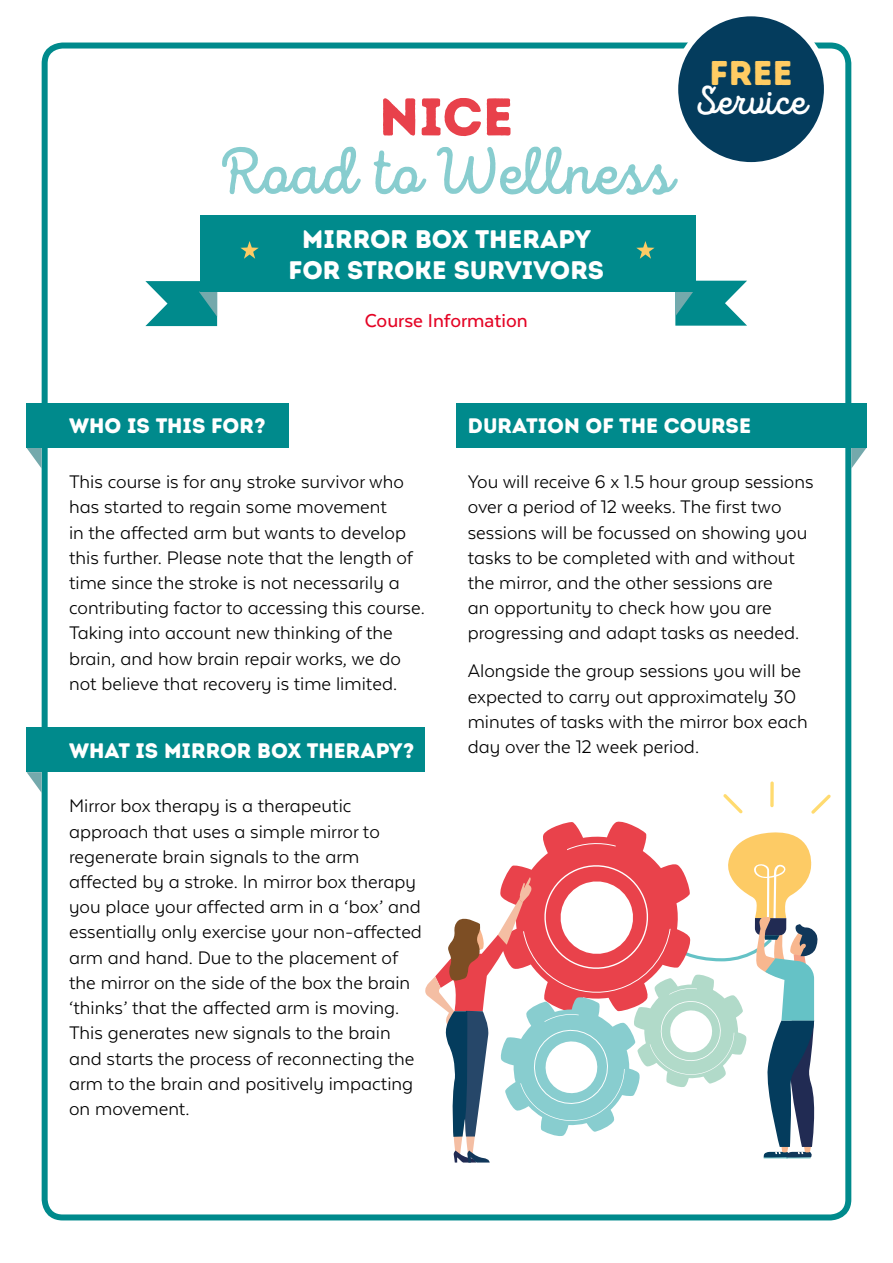
<style>
.page{position:relative;width:893px;height:1263px;background:#fff}
.page>*{position:absolute;margin:0;border:0;box-sizing:border-box;transform-origin:0 0}
.t1{font:66.15px "Intro Script B Base";color:#88cdcf}
.t2{font:52.95px "Intro Rust Base";color:#e8414b}
.t3{font:40.05px "Intro Script B Base";color:#fff}
.t4{font:34.35px "Intro Rust Base";color:#ffcc63}
.t5{font:25.5px/30.5px "Intro Rust Base";color:#fff;text-align:center}
.t6{font:500 21.45px "Texta";color:#e40425}
.t7{font:21px/25.2px "Texta Alt";color:#000}
.t8{font:21px "Intro Rust Base";color:#fff}
</style>
<div class="page">
<div style="left:42px;top:43px;width:809px;height:1177px;border:6px solid #008a8c;border-radius:18px"></div>
<svg style="left:27px;top:448px;width:15px;height:21px"></svg>
<svg style="left:27px;top:772px;width:15px;height:21px"></svg>
<div style="left:675px;top:13px;width:152px;height:152px;background:#043c5d;border-radius:50%"></div>
<div style="left:672px;top:11px;width:158px;height:157px;border:6px solid #fff;border-radius:50%"></div>
<div style="left:27px;top:403px;width:262px;height:45px;background:#008a8c"></div>
<div style="left:27px;top:727px;width:398px;height:45px;background:#008a8c"></div>
<svg style="left:145px;top:281px;width:72px;height:45px"></svg>
<svg style="left:675px;top:281px;width:72px;height:45px"></svg>
<div style="left:200px;top:215px;width:495px;height:77px;background:#008a8c"></div>
<svg style="left:240px;top:241px;width:19px;height:18px"></svg>
<svg style="left:636px;top:241px;width:18px;height:18px"></svg>
<svg style="left:851px;top:448px;width:15px;height:21px"></svg>
<div style="left:456px;top:403px;width:410px;height:45px;background:#008a8c"></div>
<svg style="left:811px;top:794px;width:20px;height:20px"></svg>
<svg style="left:723px;top:794px;width:20px;height:19px"></svg>
<svg style="left:770px;top:781px;width:4px;height:26px"></svg>
<svg style="left:425px;top:821px;width:393px;height:341px"></svg>
<h2 class="t2" style="left:379px;top:83px;width:136px">NICE</h2>
<h1 class="t1" style="left:220px;top:133px;width:454px">Road to Wellness</h1>
<p class="t5" style="left:289px;top:225px;width:317px">MIRROR BOX THERAPY<br>FOR STROKE SURVIVORS</p>
<p class="t6" style="left:365px;top:309px;width:165px">Course Information</p>
<h3 class="t4" style="left:710px;top:51px;width:84px">FREE</h3>
<h3 class="t3" style="left:695px;top:77px;width:113px">Service</h3>
<p class="t8" style="left:69px;top:412px;width:198px">WHO IS THIS FOR?</p>
<p class="t7" style="left:69px;top:469px;width:357px">This course is for any stroke survivor who has started to regain some movement<br>in the affected arm but wants to develop this further. Please note that the length of time since the stroke is not necessarily a contributing factor to accessing this course.<br>Taking into account new thinking of the brain, and how brain repair works, we do not believe that recovery is time limited.</p>
<p class="t8" style="left:69px;top:737px;width:347px">WHAT IS MIRROR BOX THERAPY?</p>
<p class="t7" style="left:69px;top:793px;width:354px">Mirror box therapy is a therapeutic approach that uses a simple mirror to regenerate brain signals to the arm affected by a stroke. In mirror box therapy you place your affected arm in a ‘box’ and essentially only exercise your non-affected arm and hand. Due to the placement of the mirror on the side of the box the brain ‘thinks’ that the affected arm is moving.<br>This generates new signals to the brain and starts the process of reconnecting the arm to the brain and positively impacting on movement.</p>
<p class="t8" style="left:468px;top:412px;width:285px">DURATION OF THE COURSE</p>
<p class="t7" style="left:468px;top:469px;width:347px">You will receive 6 x 1.5 hour group sessions over a period of 12 weeks. The first two sessions will be focussed on showing you tasks to be completed with and without the mirror, and the other sessions are<br>an opportunity to check how you are progressing and adapt tasks as needed.</p>
<p class="t7" style="left:468px;top:658px;width:341px">Alongside the group sessions you will be expected to carry out approximately 30 minutes of tasks with the mirror box each day over the 12 week period.</p>
</div>
